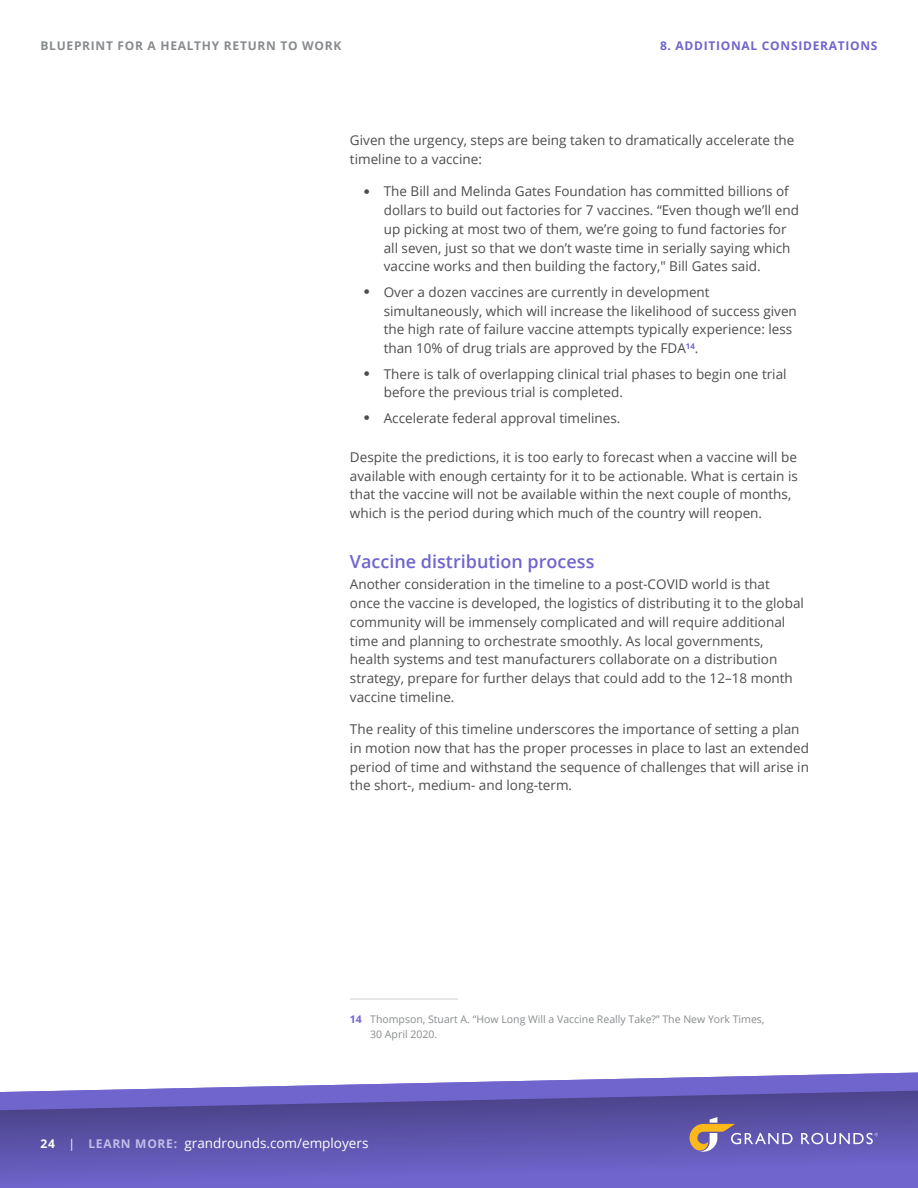
<style>
.page{position:relative;width:918px;height:1188px;background:#fff}
.page>*{position:absolute;margin:0;border:0;box-sizing:border-box;transform-origin:0 0}
.t1{font:600 18px "Open Sans";color:#6f65cd}
.t2{font:13.5px/18.8px "Open Sans";color:#4d4d4f}
.t3{font:13.5px "Open Sans";color:#fff}
.t4{font:700 12px "Open Sans";letter-spacing:.06em;color:#888b8d}
.t5{font:700 12px "Open Sans";letter-spacing:.06em;color:#6f65cd}
.t6{font:10.5px/15px "Open Sans";color:#888b8d}
.s1{font-weight:700;color:#6f65cd}
.s2{font-weight:700;font-size:12px}
.s3{font-size:12px}
.s4{font-weight:700;font-size:12px;color:#c1bdea}
</style>
<div class="page">
<svg style="left:99px;top:1072px;width:819px;height:18px"></svg>
<svg style="left:0;top:1090px;width:918px;height:98px;background:#6158b3"></svg>
<svg style="left:690px;top:1117px;width:103px;height:35px;background:#8474a3"></svg>
<svg style="left:801px;top:1133px;width:77px;height:11px"></svg>
<hr style="left:350px;top:998px;width:108px;height:2px;background:#dcddde">
<p class="t4" style="left:40px;top:37px;width:302px">BLUEPRINT FOR A HEALTHY RETURN TO WORK</p>
<p class="t5" style="left:660px;top:37px;width:71px">8. ADDITIONAL</p>
<p class="t5" style="left:762px;top:37px;width:60px">CONSIDERAT</p>
<p class="t5" style="left:845px;top:37px;width:34px">IONS</p>
<p class="t2" style="left:350px;top:131px;width:446px">Given the urgency, steps are being taken to dramatically accelerate the timeline to a vaccine:</p>
<p class="t2" style="left:384px;top:182px;width:417px">The Bill and Melinda Gates Foundation has committed billions of dollars to build out factories for 7 vaccines. “Even though we’ll end up picking at most two of them, we’re going to fund factories for all seven, just so that we don’t waste time in serially saying which vaccine works and then building the factory," Bill Gates said.</p>
<p class="t2" style="left:384px;top:282px;width:415px">Over a dozen vaccines are currently in development simultaneously, which will increase the likelihood of success given the high rate of failure vaccine attempts typically experience: less than 10% of drug trials are approved by the FDA<sup>14</sup>.</p>
<p class="t2" style="left:384px;top:364px;width:404px">There is talk of overlapping clinical trial phases to begin one trial before the previous trial is completed.</p>
<p class="t2" style="left:384px;top:408px;width:238px">Accelerate federal approval timelines.</p>
<p class="t2" style="left:350px;top:447px;width:449px">Despite the predictions, it is too early to forecast when a vaccine will be available with enough certainty for it to be actionable. What is certain is that the vaccine will not be available within the next couple of months, which is the period during which much of the country will reopen.</p>
<h1 class="t1" style="left:350px;top:549px;width:246px">Vaccine distribution process</h1>
<p class="t2" style="left:350px;top:575px;width:456px">Another consideration in the timeline to a post-COVID world is that<br>once the vaccine is developed, the logistics of distributing it to the global community will be immensely complicated and will require additional time and planning to orchestrate smoothly. As local governments, health systems and test manufacturers collaborate on a distribution strategy, prepare for further delays that could add to the 12–18 month vaccine timeline.</p>
<p class="t2" style="left:350px;top:719px;width:461px">The reality of this timeline underscores the importance of setting a plan in motion now that has the proper processes in place to last an extended period of time and withstand the sequence of challenges that will arise in the short-, medium- and long-term.</p>
<p class="t6" style="left:370px;top:1011px;width:396px;text-indent:-20px"><span class="s1">14</span> Thompson, Stuart A. “How Long Will a Vaccine Really Take?” The New York Times,<br>30 April 2020.</p>
<p class="t3" style="left:40px;top:1133px;width:329px"><span class="s2">24</span> <span class="s3">|</span> <span class="s4">LEARN MORE:</span> grandrounds.com/employers</p>
</div>
